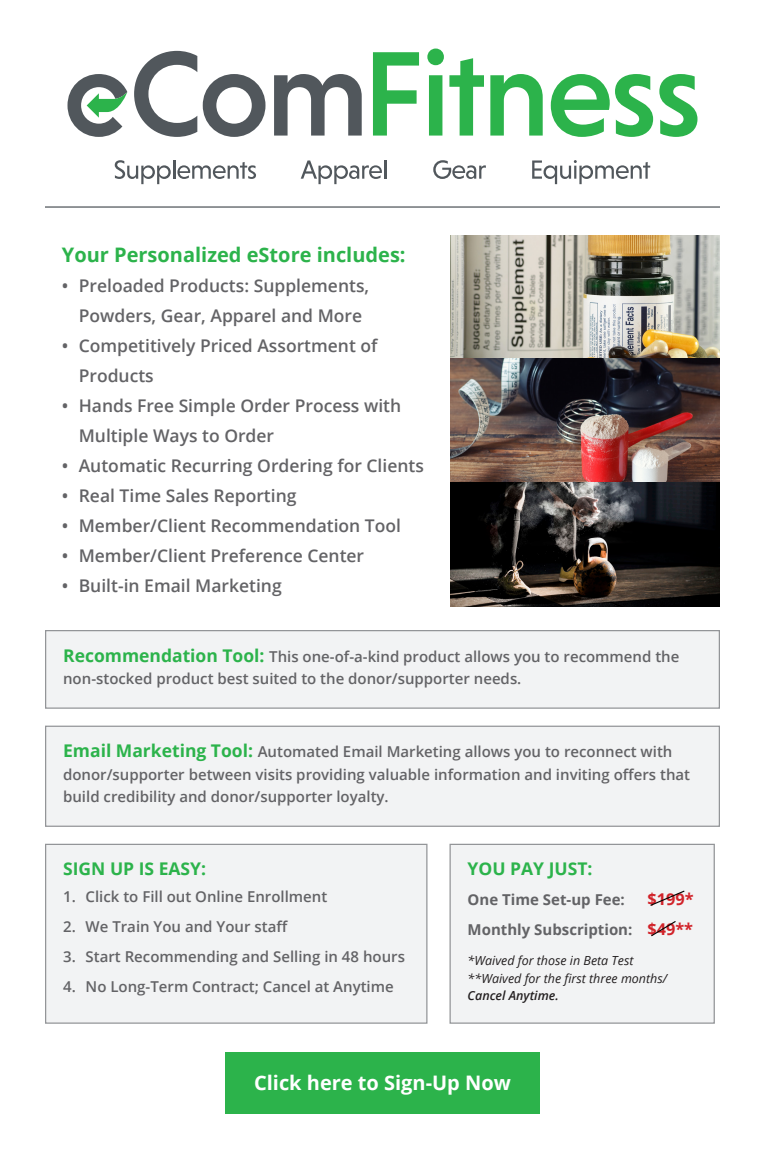
<style>
.page{position:relative;width:765px;height:1170px;background:#fff}
.page>*{position:absolute;margin:0;border:0;box-sizing:border-box;transform-origin:0 0}
.t1{font:700 20px "Open Sans";color:#2cb34b}
.t2{font:700 20px "Open Sans";color:#fff}
.t3{font:600 17.5px/30px "Open Sans";color:#636366}
.t4{font:700 17.5px "Open Sans";color:#2cb34b}
.t5{font:700 16.25px "Open Sans";color:#d1232a}
.Paragraph__Small{font:600 15px/22.5px "Open Sans";color:#636366}
.t6{font:700 15px "Open Sans";color:#636366}
.t7{font:italic 12.5px "Open Sans";color:#231f20}
.t8{font:italic 600 12.5px "Open Sans";color:#231f20}
.s1{font-weight:700;font-size:17.5px;color:#2cb34b}
.s2{font-size:16.25px;color:#d1232a}
</style>
<div class="page">
<div style="left:46px;top:631px;width:673px;height:77px;background:#f2f3f4"></div>
<div style="left:45px;top:630px;width:675px;height:79px;border:1px solid #939598"></div>
<div style="left:46px;top:726px;width:673px;height:100px;background:#f2f3f4"></div>
<div style="left:45px;top:726px;width:675px;height:101px;border:1px solid #939598"></div>
<div style="left:46px;top:844px;width:381px;height:179px;background:#f2f3f4"></div>
<div style="left:45px;top:844px;width:383px;height:180px;border:1px solid #939598"></div>
<div style="left:450px;top:844px;width:264px;height:179px;background:#f2f3f4"></div>
<div style="left:450px;top:844px;width:265px;height:180px;border:1px solid #939598"></div>
<div style="left:225px;top:1052px;width:315px;height:62px;background:#2cb34b"></div>
<svg style="left:650px;top:890px;width:35px;height:16px"></svg>
<svg style="left:651px;top:921px;width:25px;height:16px"></svg>
<img style="left:450px;top:235px;width:270px;height:371px">
<hr style="left:45px;top:206px;width:675px;height:2px;background:#51575c">
<svg style="left:134px;top:51px;width:63px;height:86px"></svg>
<svg style="left:203px;top:74px;width:63px;height:63px"></svg>
<svg style="left:274px;top:74px;width:88px;height:62px"></svg>
<svg style="left:373px;top:52px;width:46px;height:84px"></svg>
<svg style="left:427px;top:49px;width:57px;height:87px"></svg>
<svg style="left:490px;top:74px;width:53px;height:62px"></svg>
<svg style="left:551px;top:74px;width:102px;height:63px"></svg>
<svg style="left:659px;top:74px;width:39px;height:63px"></svg>
<svg style="left:67px;top:74px;width:60px;height:63px"></svg>
<svg style="left:115px;top:160px;width:141px;height:24px"></svg>
<svg style="left:301px;top:160px;width:85px;height:24px"></svg>
<svg style="left:433px;top:160px;width:53px;height:19px"></svg>
<svg style="left:532px;top:160px;width:118px;height:24px"></svg>
<p class="t1" style="left:62px;top:240px;width:345px">Your Personalized eStore includes:</p>
<p class="t3" style="left:62px;top:270px;width:309px;text-align:center">• Preloaded Products: Supplements,<br>Powders, Gear, Apparel and More</p>
<p class="t3" style="left:79px;top:330px;width:300px;text-indent:-17px">• Competitively Priced Assortment of<br>Products</p>
<p class="t3" style="left:79px;top:390px;width:324px;text-indent:-17px">• Hands Free Simple Order Process with<br>Multiple Ways to Order</p>
<p class="t3" style="left:62px;top:450px;width:364px">• Automatic Recurring Ordering for Clients</p>
<p class="t3" style="left:62px;top:480px;width:236px">• Real Time Sales Reporting</p>
<p class="t3" style="left:62px;top:510px;width:341px">• Member/Client Recommendation Tool</p>
<p class="t3" style="left:62px;top:540px;width:304px">• Member/Client Preference Center</p>
<p class="t3" style="left:62px;top:570px;width:221px">• Built-in Email Marketing</p>
<p class="Paragraph__Small" style="left:63px;top:645px;width:618px"><span class="s1">Recommendation Tool:</span> This one-of-a-kind product allows you to recommend the non-stocked product best suited to the donor/supporter needs.</p>
<p class="Paragraph__Small" style="left:63px;top:740px;width:628px"><span class="s1">Email Marketing Tool:</span> Automated Email Marketing allows you to reconnect with donor/supporter between visits providing valuable information and inviting offers that build credibility and donor/supporter loyalty.</p>
<p class="t4" style="left:63px;top:857px;width:145px">SIGN UP IS EASY:</p>
<p class="Paragraph__Small" style="left:63px;top:885px;width:266px">1. Click to Fill out Online Enrollment</p>
<p class="Paragraph__Small" style="left:63px;top:915px;width:226px">2. We Train You and Your staff</p>
<p class="Paragraph__Small" style="left:63px;top:945px;width:343px">3. Start Recommending and Selling in 48 hours</p>
<p class="Paragraph__Small" style="left:63px;top:975px;width:332px">4. No Long-Term Contract; Cancel at Anytime</p>
<p class="t4" style="left:468px;top:857px;width:126px">YOU PAY JUST:</p>
<p class="t6" style="left:468px;top:889px;width:159px">One Time Set-up Fee:</p>
<p class="t5" style="left:648px;top:888px;width:47px">$199*</p>
<p class="t6" style="left:468px;top:919px;width:227px">Monthly Subscription: <span class="s2">$49**</span></p>
<p class="t7" style="left:468px;top:952px;width:167px">*Waived for those in Beta Test</p>
<p class="t7" style="left:468px;top:970px;width:201px">**Waived for the first three months/</p>
<p class="t8" style="left:468px;top:987px;width:93px">Cancel Anytime.</p>
<p class="t2" style="left:254px;top:1069px;width:258px">Click here to Sign-Up Now</p>
</div>
